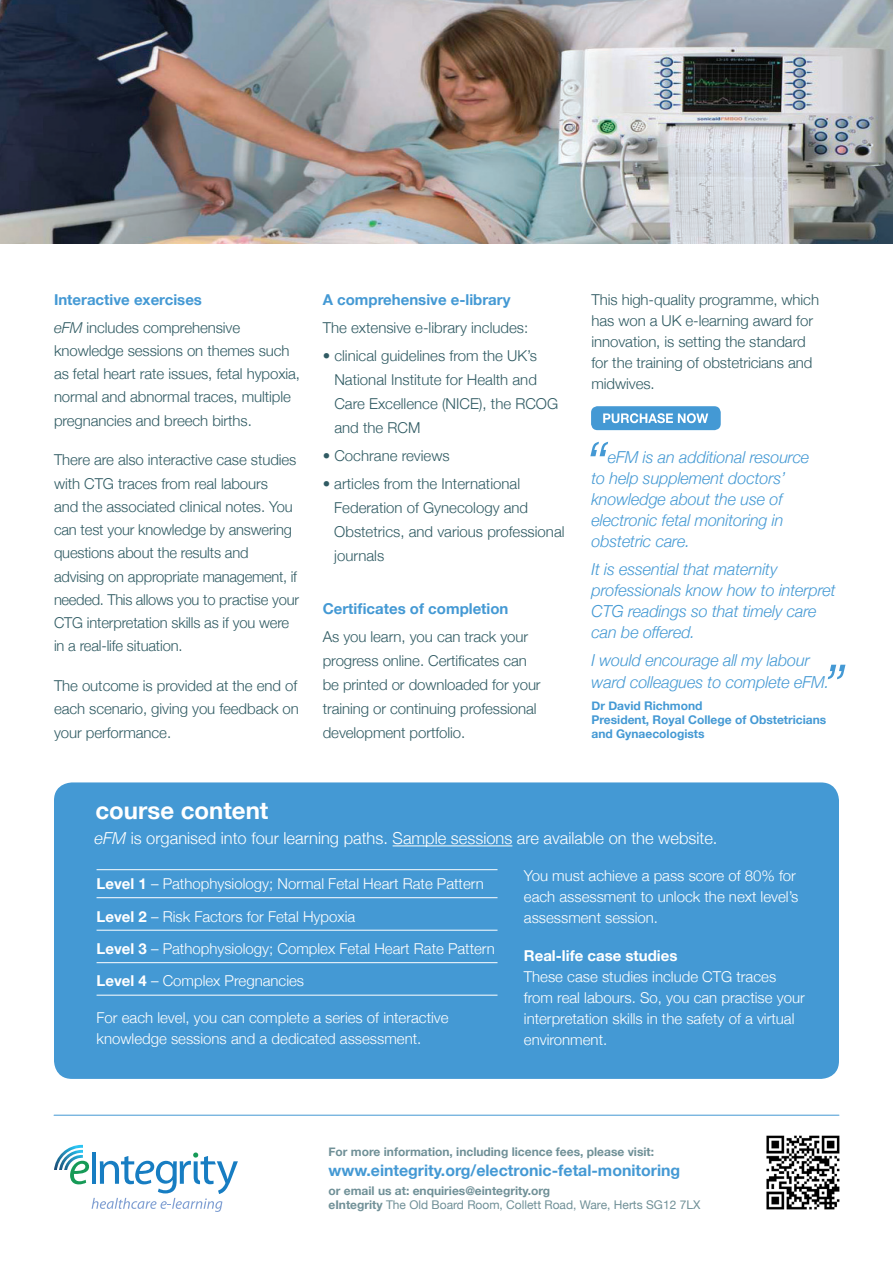
<style>
.page{position:relative;width:893px;height:1263px;background:#fff}
.page>*{position:absolute;margin:0;border:0;box-sizing:border-box;transform-origin:0 0}
.t1{font:italic 300 60px "Helvetica Neue";color:#4499d4}
.t2{font:700 24px "Helvetica Neue";color:#fff}
.t3{font:italic 300 16.5px/21.1px "Helvetica Neue";letter-spacing:-.005em;color:#4499d4}
.t4{font:300 16.5px "Helvetica Neue";color:#fff}
.t5{font:700 15.9px "Helvetica Neue";color:#4499d4}
.t6{font:300 15px/23.2px "Helvetica Neue";letter-spacing:-.005em;color:#305b63}
.t7{font:300 15px/21px "Helvetica Neue";color:#fff}
.t8{font:700 15px "Helvetica Neue";color:#4499d4}
.t9{font:700 15px "Helvetica Neue";color:#fff}
.t10{font:700 12px "Helvetica Neue";color:#709097}
.t11{font:700 12px/13.6px "Helvetica Neue";color:#4499d4}
.t12{font:12px "Helvetica Neue";color:#709097}
.s1{font-style:italic}
.s2{font-weight:700}
</style>
<div class="page">
<img style="left:0;top:0;width:893px;height:244px">
<hr style="left:54px;top:1115px;width:785px;height:1px;background:#4499d4">
<div style="left:54px;top:782px;width:785px;height:297px;background:#4499d4;border-radius:18px"></div>
<hr style="left:97px;top:869px;width:400px;height:1px;background:#fff">
<hr style="left:97px;top:897px;width:400px;height:1px;background:#fff">
<hr style="left:97px;top:930px;width:400px;height:1px;background:#fff">
<hr style="left:97px;top:962px;width:400px;height:1px;background:#fff">
<hr style="left:97px;top:995px;width:400px;height:1px;background:#fff">
<img style="left:766px;top:1135px;width:74px;height:75px">
<svg style="left:54px;top:1145px;width:184px;height:67px"></svg>
<hr style="left:83px;top:1142px;width:3px;height:16px;background:#fff">
<hr style="left:393px;top:845px;width:119px;height:1px;background:#fff">
<div style="left:591px;top:406px;width:130px;height:24px;background:#4499d4;border-radius:6px"></div>
<svg style="left:603px;top:413px;width:105px;height:10px"></svg>
<p class="t8" style="left:54px;top:288px;width:150px">Interactive exercises</p>
<p class="t6" style="left:54px;top:315px;width:248px"><span class="s1">eFM</span> includes comprehensive knowledge sessions on themes such as fetal heart rate issues, fetal hypoxia, normal and abnormal traces, multiple pregnancies and breech births.</p>
<p class="t6" style="left:54px;top:447px;width:247px">There are also interactive case studies with CTG traces from real labours<br>and the associated clinical notes. You can test your knowledge by answering questions about the results and advising on appropriate management, if needed. This allows you to practise your CTG interpretation skills as if you were in a real-life situation.</p>
<p class="t6" style="left:54px;top:673px;width:246px;text-align:justify">The outcome is provided at the end of each scenario, giving you feedback on your performance.</p>
<p class="t8" style="left:323px;top:288px;width:189px">A comprehensive e-library</p>
<p class="t6" style="left:323px;top:315px;width:207px">The extensive e-library includes:</p>
<p class="t6" style="left:334px;top:343px;width:225px;line-height:23.9px;text-indent:-12px">• clinical guidelines from the UK’s<br>National Institute for Health and<br>Care Excellence (NICE), the RCOG and the RCM</p>
<p class="t6" style="left:323px;top:443px;width:129px">• Cochrane reviews</p>
<p class="t6" style="left:334px;top:471px;width:232px;line-height:23.9px;text-indent:-12px">• articles from the International<br>Federation of Gynecology and<br>Obstetrics, and various professional journals</p>
<p class="t8" style="left:323px;top:597px;width:187px">Certificates of completion</p>
<p class="t6" style="left:323px;top:624px;width:219px;line-height:23.9px">As you learn, you can track your progress online. Certificates can be printed or downloaded for your training or continuing professional development portfolio.</p>
<p class="t6" style="left:591px;top:288px;width:229px;line-height:21.1px">This high-quality programme, which has won a UK e-learning award for innovation, is setting the standard for the training of obstetricians and midwives.</p>
<p class="t1" style="left:585px;top:416px;width:24px">“</p>
<p class="t3" style="left:591px;top:446px;width:219px;text-indent:16px">eFM is an additional resource to help supplement doctors’ knowledge about the use of electronic fetal monitoring in obstetric care.</p>
<p class="t3" style="left:591px;top:557px;width:246px">It is essential that maternity professionals know how to interpret<br>CTG readings so that timely care can be offered.</p>
<p class="t3" style="left:591px;top:647px;width:239px;line-height:22.6px">I would encourage all my labour ward colleagues to complete eFM.</p>
<p class="t11" style="left:591px;top:700px;width:236px">Dr David Richmond<br>President, Royal College of Obstetricians and Gynaecologists</p>
<p class="t1" style="left:824px;top:639px;width:24px">”</p>
<p class="t2" style="left:95px;top:791px;width:174px">course content</p>
<p class="t4" style="left:95px;top:825px;width:624px"><span class="s1">eFM</span> is organised into four learning paths. Sample sessions are available on the website.</p>
<p class="t7" style="left:97px;top:872px;width:389px"><span class="s2">Level 1</span> – Pathophysiology; Normal Fetal Heart Rate Pattern</p>
<p class="t7" style="left:97px;top:904px;width:260px"><span class="s2">Level 2</span> – Risk Factors for Fetal Hypoxia</p>
<p class="t7" style="left:97px;top:937px;width:400px"><span class="s2">Level 3</span> – Pathophysiology; Complex Fetal Heart Rate Pattern</p>
<p class="t7" style="left:97px;top:969px;width:209px"><span class="s2">Level 4</span> – Complex Pregnancies</p>
<p class="t7" style="left:97px;top:1006px;width:354px">For each level, you can complete a series of interactive knowledge sessions and a dedicated assessment.</p>
<p class="t7" style="left:524px;top:864px;width:276px">You must achieve a pass score of 80% for each assessment to unlock the next level’s assessment session.</p>
<p class="t9" style="left:524px;top:943px;width:155px">Real-life case studies</p>
<p class="t7" style="left:524px;top:965px;width:282px">These case studies include CTG traces from real labours. So, you can practise your interpretation skills in the safety of a virtual environment.</p>
<p class="t10" style="left:328px;top:1143px;width:327px">For more information, including licence fees, please visit:</p>
<p class="t5" style="left:328px;top:1158px;width:353px">www.eintegrity.org/electronic-fetal-monitoring</p>
<p class="t10" style="left:328px;top:1181px;width:223px">or email us at: enquiries@eintegrity.org</p>
<p class="t12" style="left:328px;top:1196px;width:373px"><span class="s2">eIntegrity</span> The Old Board Room, Collett Road, Ware, Herts SG12 7LX</p>
</div>
